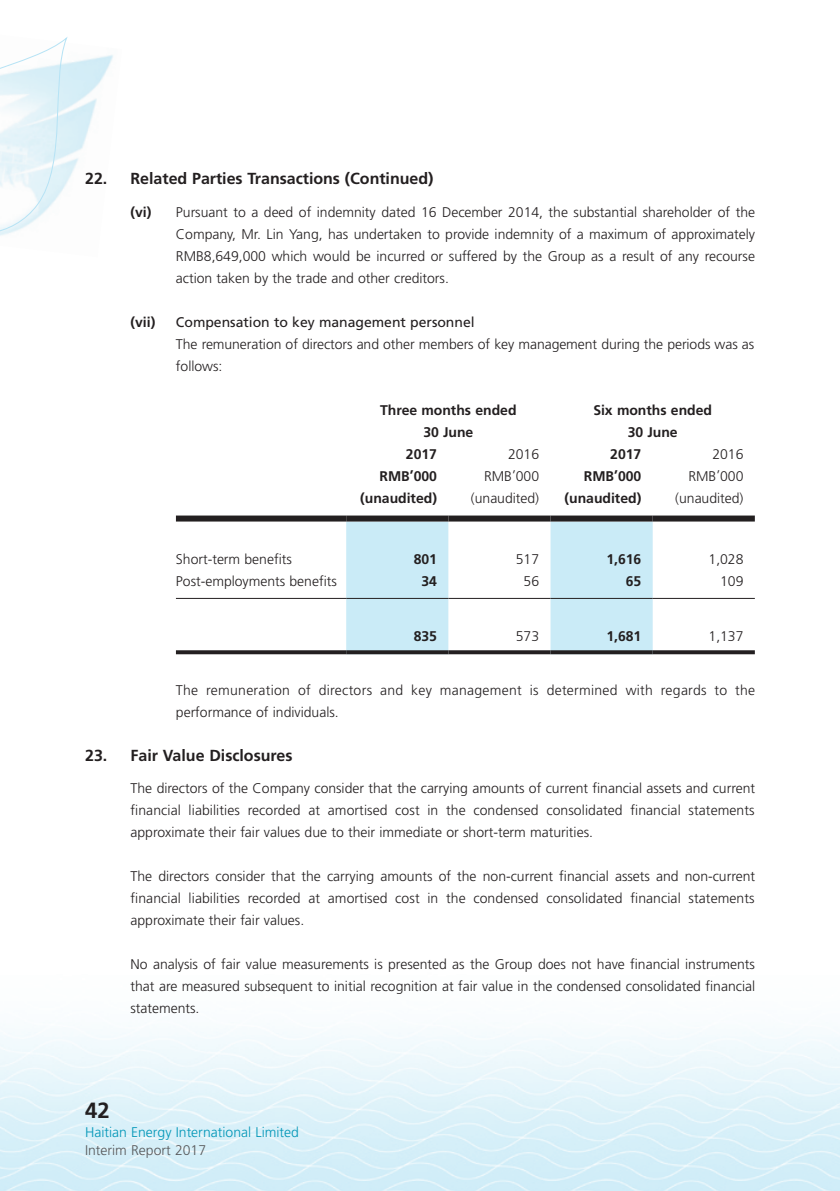
<style>
.page{position:relative;width:840px;height:1191px;background:#fff}
.page>*{position:absolute;margin:0;border:0;box-sizing:border-box;transform-origin:0 0}
.t1{font:700 22px "Frutiger LT Std";color:#231f20}
.Notes_HD1{font:700 16px "Frutiger LT Std";color:#231f20}
.Notes{font:300 14px/22px "Frutiger LT Std";color:#231f20;text-align:justify}
.Notes-2{font:700 14px "Frutiger LT Std";color:#231f20}
.Notes-3{font:300 14px/22px "Frutiger LT Std";letter-spacing:.02em;color:#231f20}
.Notes_HD2{font:14px "Frutiger LT Std";color:#231f20}
.t2{font:300 14px "Frutiger LT Std";color:#0196b7}
.t3{font:300 14px "Frutiger LT Std";color:#57585a}
.Notes_HD2-2{font:700 14px "Frutiger LT Std";color:#231f20}
.s1{font-weight:700}
</style>
<div class="page">
<img style="left:69px;top:55px;width:44px;height:124px">
<svg style="left:0;top:37px;width:69px;height:199px"></svg>
<img style="left:0;top:1028px;width:839px;height:163px">
<svg style="left:346px;top:521px;width:306px;height:129px;fill:#caebf7"></svg>
<div style="left:176px;top:515px;width:170px;height:6px;background:#231f20"></div>
<div style="left:346px;top:515px;width:102px;height:6px;background:#231f20"></div>
<div style="left:448px;top:515px;width:102px;height:6px;background:#231f20"></div>
<div style="left:550px;top:515px;width:102px;height:6px;background:#231f20"></div>
<div style="left:652px;top:515px;width:102px;height:6px;background:#231f20"></div>
<hr style="left:176px;top:598px;width:170px;height:1px;background:#231f20">
<hr style="left:346px;top:598px;width:102px;height:1px;background:#231f20">
<hr style="left:448px;top:598px;width:102px;height:1px;background:#231f20">
<hr style="left:550px;top:598px;width:102px;height:1px;background:#231f20">
<hr style="left:652px;top:598px;width:102px;height:1px;background:#231f20">
<svg style="left:176px;top:650px;width:170px;height:4px"></svg>
<svg style="left:346px;top:650px;width:102px;height:4px"></svg>
<svg style="left:448px;top:650px;width:102px;height:4px"></svg>
<svg style="left:550px;top:650px;width:102px;height:4px"></svg>
<svg style="left:652px;top:650px;width:102px;height:4px"></svg>
<p class="Notes_HD1" style="left:85px;top:169px;width:350px">22. Related Parties Transactions (Continued)</p>
<p class="Notes" style="left:176px;top:201px;width:580px;text-indent:-45px"><span class="s1">(vi)</span> Pursuant to a deed of indemnity dated 16 December 2014, the substantial shareholder of the Company, Mr. Lin Yang, has undertaken to provide indemnity of a maximum of approximately RMB8,649,000 which would be incurred or suffered by the Group as a result of any recourse action taken by the trade and other creditors.</p>
<p class="Notes_HD2-2" style="left:130px;top:313px;width:26px">(vii)</p>
<p class="Notes_HD2" style="left:176px;top:313px;width:300px">Compensation to key management personnel</p>
<p class="Notes" style="left:176px;top:333px;width:579px">The remuneration of directors and other members of key management during the periods was as follows:</p>
<p class="Notes-2" style="left:380px;top:401px;width:138px">Three months ended</p>
<p class="Notes-2" style="left:423px;top:423px;width:52px">30 June</p>
<p class="Notes-2" style="left:593px;top:401px;width:120px">Six months ended</p>
<p class="Notes-2" style="left:627px;top:423px;width:52px">30 June</p>
<p class="Notes-2" style="left:405px;top:445px;width:33px">2017</p>
<p class="Notes" style="left:508px;top:443px;width:33px">2016</p>
<p class="Notes-2" style="left:610px;top:445px;width:33px">2017</p>
<p class="Notes" style="left:712px;top:443px;width:33px">2016</p>
<p class="Notes-2" style="left:379px;top:467px;width:59px">RMB’000</p>
<p class="Notes" style="left:484px;top:465px;width:57px">RMB’000</p>
<p class="Notes-2" style="left:583px;top:467px;width:59px">RMB’000</p>
<p class="Notes" style="left:688px;top:465px;width:57px">RMB’000</p>
<p class="Notes-2" style="left:360px;top:489px;width:78px">(unaudited)</p>
<p class="Notes" style="left:470px;top:487px;width:70px">(unaudited)</p>
<p class="Notes-2" style="left:564px;top:489px;width:78px">(unaudited)</p>
<p class="Notes" style="left:675px;top:487px;width:70px">(unaudited)</p>
<p class="Notes" style="left:176px;top:548px;width:117px">Short-term benefits</p>
<p class="Notes-2" style="left:413px;top:550px;width:25px">801</p>
<p class="Notes" style="left:515px;top:548px;width:25px">517</p>
<p class="Notes-2" style="left:606px;top:550px;width:36px">1,616</p>
<p class="Notes" style="left:708px;top:548px;width:36px">1,028</p>
<p class="Notes" style="left:176px;top:570px;width:162px">Post-employments benefits</p>
<p class="Notes-2" style="left:421px;top:572px;width:17px">34</p>
<p class="Notes" style="left:523px;top:570px;width:17px">56</p>
<p class="Notes-2" style="left:625px;top:572px;width:17px">65</p>
<p class="Notes" style="left:719px;top:570px;width:25px">109</p>
<p class="Notes-2" style="left:413px;top:628px;width:25px">835</p>
<p class="Notes" style="left:515px;top:625px;width:25px">573</p>
<p class="Notes-2" style="left:606px;top:628px;width:36px">1,681</p>
<p class="Notes" style="left:708px;top:625px;width:36px">1,137</p>
<p class="Notes-3" style="left:176px;top:679px;width:580px">The remuneration of directors and key management is determined with regards to the performance of individuals.</p>
<p class="Notes_HD1" style="left:85px;top:746px;width:209px">23. Fair Value Disclosures</p>
<p class="Notes" style="left:130px;top:777px;width:625px">The directors of the Company consider that the carrying amounts of current financial assets and current financial liabilities recorded at amortised cost in the condensed consolidated financial statements approximate their fair values due to their immediate or short-term maturities.</p>
<p class="Notes" style="left:130px;top:865px;width:625px">The directors consider that the carrying amounts of the non-current financial assets and non-current financial liabilities recorded at amortised cost in the condensed consolidated financial statements approximate their fair values.</p>
<p class="Notes" style="left:130px;top:953px;width:625px">No analysis of fair value measurements is presented as the Group does not have financial instruments that are measured subsequent to initial recognition at fair value in the condensed consolidated financial statements.</p>
<h1 class="t1" style="left:85px;top:1097px;width:26px">42</h1>
<p class="t2" style="left:85px;top:1124px;width:215px">Haitian Energy International Limited</p>
<p class="t3" style="left:85px;top:1142px;width:122px">Interim Report 2017</p>
</div>
